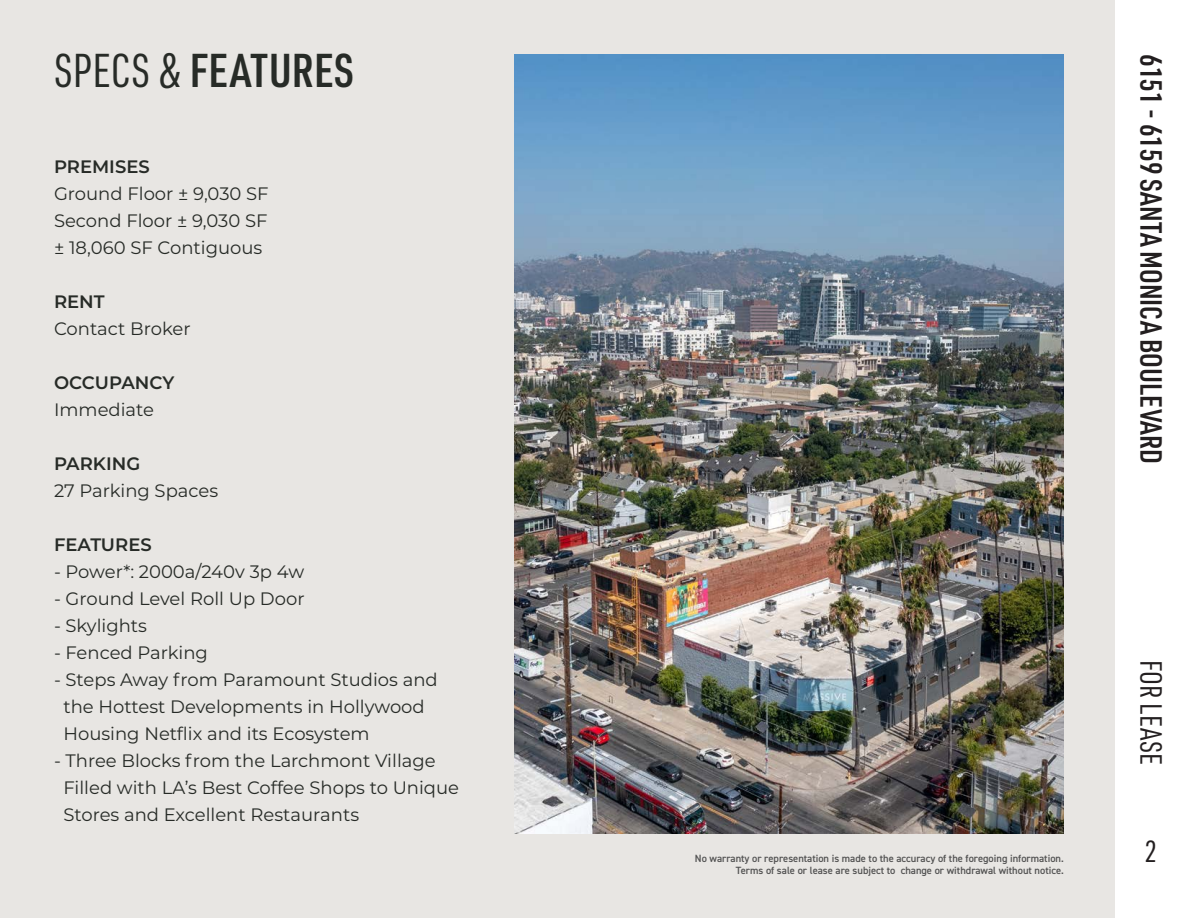
<style>
.page{position:relative;width:1188px;height:918px;background:#fff}
.page>*{position:absolute;margin:0;border:0;box-sizing:border-box;transform-origin:0 0}
.t1{font:600 46.5px "URWDIN Cond";letter-spacing:.005em;color:#272b27}
.t2{font:600 30px "URWDIN Cond";color:#231f20}
.t3{font:30px "URWDIN Cond";letter-spacing:.005em;color:#231f20}
.t4{font:18px "Montserrat";color:#272b27}
.t5{font:600 18px "Montserrat";color:#272b27}
.t6{font:600 10.5px "DIN2014";color:#535353}
.s1{font-weight:400}
</style>
<div class="page">
<div style="left:0;top:0;width:1115px;height:918px;background:#e8e6e3"></div>
<img style="left:514px;top:54px;width:550px;height:779px">
<p class="t1" style="left:54px;top:39px;width:302px"><span class="s1">SPECS &amp;</span> FEATURES</p>
<p class="t5" style="left:54px;top:154px;width:97px">PREMISES</p>
<p class="t4" style="left:54px;top:181px;width:216px">Ground Floor ± 9,030 SF</p>
<p class="t4" style="left:54px;top:208px;width:215px">Second Floor ± 9,030 SF</p>
<p class="t4" style="left:54px;top:235px;width:210px">± 18,060 SF Contiguous</p>
<p class="t5" style="left:54px;top:289px;width:52px">RENT</p>
<p class="t4" style="left:54px;top:316px;width:138px">Contact Broker</p>
<p class="t5" style="left:54px;top:370px;width:122px">OCCUPANCY</p>
<p class="t4" style="left:54px;top:397px;width:102px">Immediate</p>
<p class="t5" style="left:54px;top:451px;width:88px">PARKING</p>
<p class="t4" style="left:54px;top:478px;width:166px">27 Parking Spaces</p>
<p class="t5" style="left:54px;top:532px;width:99px">FEATURES</p>
<p class="t4" style="left:54px;top:559px;width:252px">- Power*: 2000a/240v 3p 4w</p>
<p class="t4" style="left:54px;top:586px;width:252px">- Ground Level Roll Up Door</p>
<p class="t4" style="left:54px;top:613px;width:95px">- Skylights</p>
<p class="t4" style="left:54px;top:640px;width:155px">- Fenced Parking</p>
<p class="t4" style="left:54px;top:667px;width:385px">- Steps Away from Paramount Studios and</p>
<p class="t4" style="left:63px;top:694px;width:363px">the Hottest Developments in Hollywood</p>
<p class="t4" style="left:63px;top:721px;width:308px">Housing Netflix and its Ecosystem</p>
<p class="t4" style="left:54px;top:748px;width:383px">- Three Blocks from the Larchmont Village</p>
<p class="t4" style="left:63px;top:775px;width:397px">Filled with LA’s Best Coffee Shops to Unique</p>
<p class="t4" style="left:63px;top:802px;width:297px">Stores and Excellent Restaurants</p>
<h2 class="t2" style="left:1171px;top:54px;width:411px;rotate:90deg">6151 - 6159 SANTA MONICA BOULEVARD</h2>
<p class="t6" style="left:695px;top:851px;width:370px">No warranty or representation is made to the accuracy of the foregoing information.</p>
<p class="t6" style="left:736px;top:864px;width:329px">Terms of sale or lease are subject to change or withdrawal without notice.</p>
<h2 class="t3" style="left:1171px;top:660px;width:106px;rotate:90deg">FOR LEASE</h2>
<h2 class="t3" style="left:1145px;top:832px;width:14px">2</h2>
</div>
